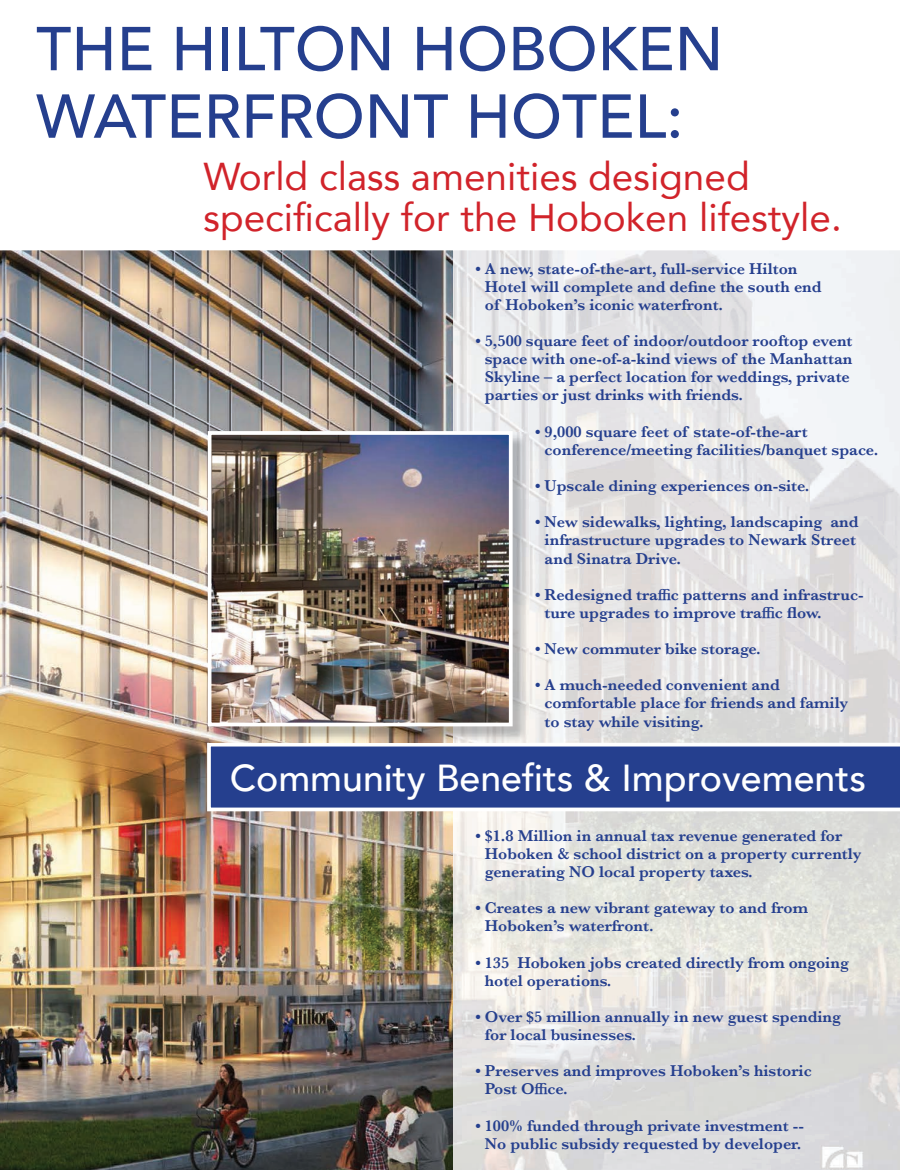
<style>
.page{position:relative;width:900px;height:1170px;background:#fff}
.page>*{position:absolute;margin:0;border:0;box-sizing:border-box;transform-origin:0 0}
.t1{font:500 61.25px/67.5px "Avenir";color:#253f8e}
.t2{font:38.75px/41.2px "Avenir";color:#d1232a}
.t3{font:500 37.5px "Avenir";color:#fff}
.t4{font:600 16.25px/18.1px "Baskerville";color:#253f8e}
</style>
<div class="page">
<img style="left:0;top:250px;width:453px;height:920px">
<img style="left:453px;top:250px;width:447px;height:219px">
<img style="left:498px;top:469px;width:402px;height:701px">
<img style="left:453px;top:742px;width:45px;height:428px">
<svg style="left:207px;top:743px;width:693px;height:68px;background:#3e559a"></svg>
<img style="left:209px;top:433px;width:319px;height:309px">
<img style="left:213px;top:436px;width:295px;height:285px">
<div style="left:208px;top:431px;width:305px;height:295px;border:4px solid #fff"></div>
<h1 class="t1" style="left:36px;top:12px;width:689px">THE HILTON HOBOKEN<br>WATERFRONT HOTEL:</h1>
<h2 class="t2" style="left:204px;top:155px;width:640px">World class amenities designed specifically for the Hoboken lifestyle.</h2>
<p class="t4" style="left:485px;top:259px;width:338px;text-indent:-9px">• A new, state-of-the-art, full-service Hilton<br>Hotel will complete and define the south end of Hoboken’s iconic waterfront.</p>
<p class="t4" style="left:485px;top:332px;width:369px;text-indent:-9px">• 5,500 square feet of indoor/outdoor rooftop event space with one-of-a-kind views of the Manhattan Skyline – a perfect location for weddings, private parties or just drinks with friends.</p>
<p class="t4" style="left:545px;top:422px;width:335px;text-indent:-9px">• 9,000 square feet of state-of-the-art conference/meeting facilities/banquet space.</p>
<p class="t4" style="left:535px;top:477px;width:276px">• Upscale dining experiences on-site.</p>
<p class="t4" style="left:545px;top:513px;width:316px;text-indent:-9px">• New sidewalks, lighting, landscaping and infrastructure upgrades to Newark Street and Sinatra Drive.</p>
<p class="t4" style="left:545px;top:585px;width:321px;text-indent:-9px">• Redesigned traffic patterns and infrastruc&shy;ture upgrades to improve traffic flow.</p>
<p class="t4" style="left:535px;top:640px;width:227px">• New commuter bike storage.</p>
<p class="t4" style="left:545px;top:676px;width:305px;text-indent:-9px">• A much-needed convenient and comfortable place for friends and family to stay while visiting.</p>
<h3 class="t3" style="left:230px;top:746px;width:638px">Community Benefits &amp; Improvements</h3>
<p class="t4" style="left:485px;top:826px;width:378px;text-indent:-9px">• $1.8 Million in annual tax revenue generated for<br>Hoboken &amp; school district on a property currently generating NO local property taxes.</p>
<p class="t4" style="left:485px;top:899px;width:325px;text-indent:-9px">• Creates a new vibrant gateway to and from<br>Hoboken’s waterfront.</p>
<p class="t4" style="left:485px;top:953px;width:365px;text-indent:-9px">• 135 Hoboken jobs created directly from ongoing hotel operations.</p>
<p class="t4" style="left:485px;top:1007px;width:358px;text-indent:-9px">• Over $5 million annually in new guest spending for local businesses.</p>
<p class="t4" style="left:485px;top:1062px;width:328px;text-indent:-9px">• Preserves and improves Hoboken’s historic<br>Post Office.</p>
<p class="t4" style="left:475px;top:1116px;width:330px;text-align:center">• 100% funded through private investment --<br>No public subsidy requested by developer.</p>
</div>
